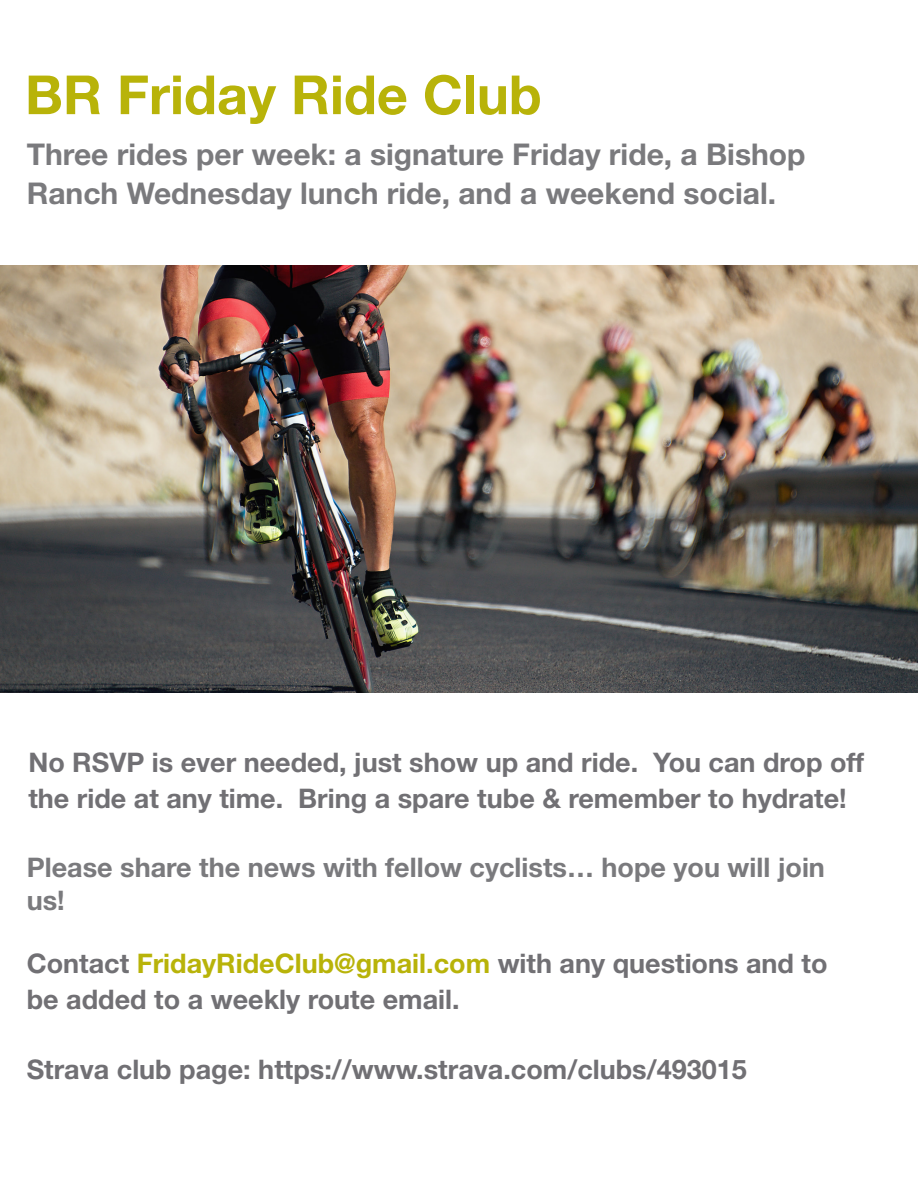
<style>
.page{position:relative;width:918px;height:1188px;background:#fff}
.page>*{position:absolute;margin:0;border:0;box-sizing:border-box;transform-origin:0 0}
.t1{font:700 54px "Helvetica Neue LT Std";color:#b8b309}
.t2{font:700 30px/39px "Helvetica Neue LT Std";color:#7a7a7d}
.t3{font:700 27px/36px "Helvetica Neue LT Std";color:#717074}
.t4{font:700 27px/32.4px "Helvetica Neue LT Std";color:#7a7a7d}
.s1{color:#b8b309}
</style>
<div class="page">
<img style="left:0;top:266px;width:918px;height:427px">
<p class="t1" style="left:25px;top:62px;width:518px">BR Friday Ride Club</p>
<p class="t2" style="left:27px;top:134px;width:780px">Three rides per week: a signature Friday ride, a Bishop<br>Ranch Wednesday lunch ride, and a weekend social.</p>
<p class="t3" style="left:28px;top:744px;width:837px">No RSVP is ever needed, just show up and ride. You can drop off the ride at any time. Bring a spare tube &amp; remember to hydrate!</p>
<p class="t4" style="left:27px;top:851px;width:800px">Please share the news with fellow cyclists… hope you will join us!</p>
<p class="t3" style="left:27px;top:945px;width:802px">Contact <span class="s1">FridayRideClub@gmail.com</span> with any questions and to be added to a weekly route email.</p>
<p class="t3" style="left:27px;top:1050px;width:722px">Strava club page: https://www.strava.com/clubs/493015</p>
</div>
